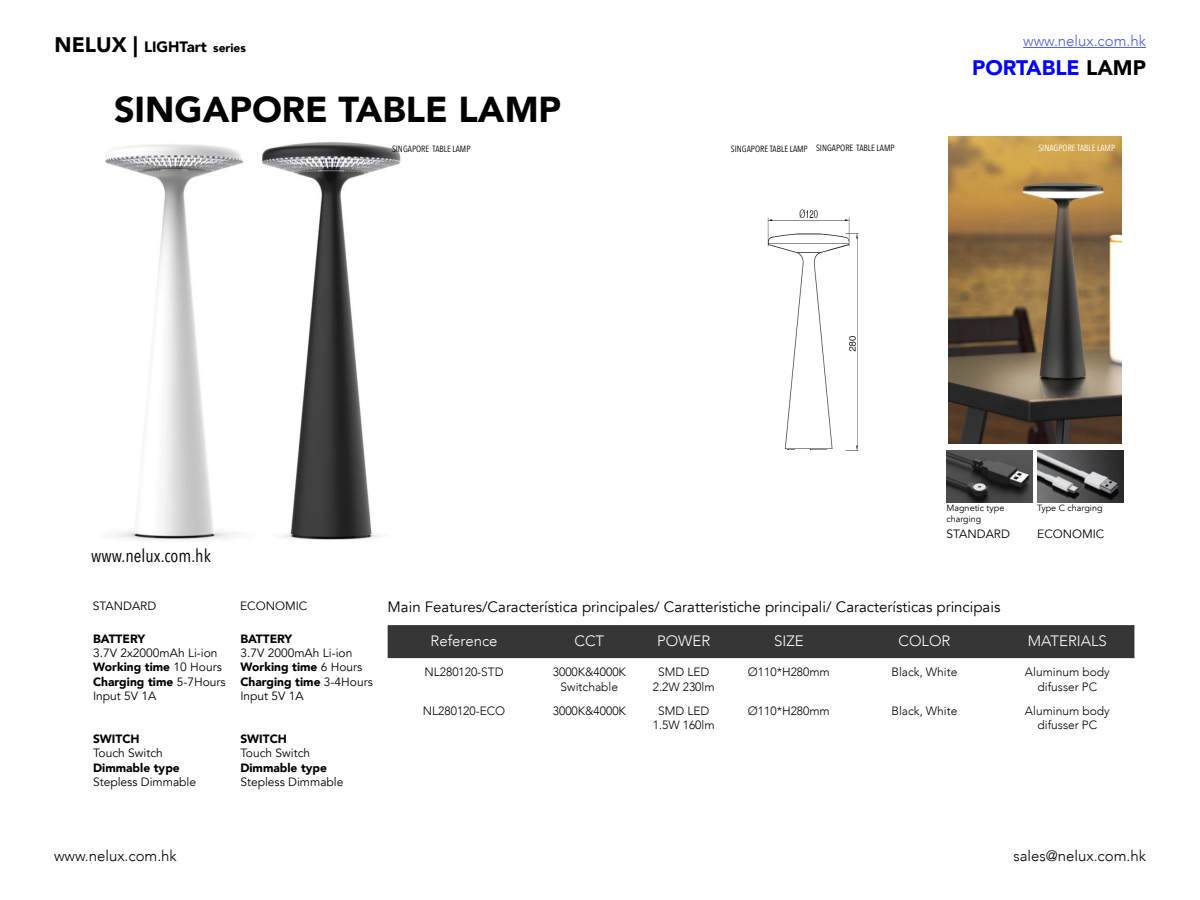
<style>
.page{position:relative;width:1200px;height:900px;background:#fff}
.page>*{position:absolute;margin:0;border:0;box-sizing:border-box;transform-origin:0 0}
.t1{font:900 36px "Avenir";color:#000}
.t2{font:900 21px "Avenir";color:#00f}
.t3{font:18px "Avenir Next Condensed";color:#000}
.t4{font:15px "Avenir";color:#000}
.t5{font:300 15px "Avenir";color:#fff}
.t6{font:300 15px "Avenir";color:#000}
.t7{font:900 15px "Avenir";color:#000}
.t8{font:300 15px "Avenir";color:#4f5cd6}
.t9{font:12px/14.4px "Avenir";color:#000}
.t10{font:300 12px/14.4px "Avenir";color:#000;text-align:center}
.t11{font:900 12px "Avenir";color:#000}
.t12{font:9px "Avenir Next Condensed";color:#000}
.t13{font:9px/10.8px "Avenir";color:#000}
.t14{font:9px "Avenir Next Condensed";color:#fff}
.s1{font-size:21px}
.s2{font-size:12px}
.s3{color:#000}
.s4{font-weight:900}
</style>
<div class="page">
<hr style="left:1023px;top:47px;width:123px;height:1px;background:#4f5cd6">
<img style="left:949px;top:136px;width:172px;height:308px">
<div style="left:388px;top:625px;width:746px;height:33px;background:#363636"></div>
<img style="left:767px;top:209px;width:92px;height:242px">
<img style="left:105px;top:141px;width:296px;height:399px">
<img style="left:946px;top:450px;width:87px;height:52px">
<img style="left:1037px;top:450px;width:86px;height:52px">
<p class="t7" style="left:55px;top:34px;width:193px"><span class="s1">NELUX |</span> LIGHTart <span class="s2">series</span></p>
<p class="t8" style="left:1023px;top:32px;width:124px">www.nelux.com.hk</p>
<h1 class="t1" style="left:114px;top:79px;width:449px">SINGAPORE TABLE LAMP</h1>
<h3 class="t3" style="left:91px;top:540px;width:121px">www.nelux.com.hk</h3>
<p class="t12" style="left:392px;top:141px;width:80px">SINGAPORE TABLE LAMP</p>
<h2 class="t2" style="left:972px;top:50px;width:175px">PORTABLE <span class="s3">LAMP</span></h2>
<p class="t12" style="left:731px;top:141px;width:78px">SINGAPORE TABLE LAMP</p>
<p class="t14" style="left:1038px;top:140px;width:78px">SINAGPORE TABLE LAMP</p>
<p class="t12" style="left:816px;top:140px;width:80px">SINGAPORE TABLE LAMP</p>
<p class="t13" style="left:946px;top:503px;width:60px">Magnetic type charging</p>
<p class="t13" style="left:1037px;top:503px;width:67px">Type C charging</p>
<p class="t9" style="left:946px;top:527px;width:65px">STANDARD</p>
<p class="t9" style="left:1037px;top:527px;width:69px">ECONOMIC</p>
<p class="t9" style="left:93px;top:599px;width:65px">STANDARD</p>
<p class="t9" style="left:240px;top:599px;width:69px">ECONOMIC</p>
<p class="t11" style="left:93px;top:628px;width:54px">BATTERY</p>
<p class="t9" style="left:93px;top:646px;width:134px">3.7V 2x2000mAh Li-ion<br><span class="s4">Working time</span> 10 Hours<br><span class="s4">Charging time</span> 5-7Hours<br>Input 5V 1A</p>
<p class="t11" style="left:93px;top:728px;width:48px">SWITCH</p>
<p class="t9" style="left:93px;top:746px;width:71px">Touch Switch</p>
<p class="t11" style="left:93px;top:757px;width:88px">Dimmable type</p>
<p class="t9" style="left:93px;top:775px;width:105px">Stepless Dimmable</p>
<p class="t11" style="left:240px;top:628px;width:54px">BATTERY</p>
<p class="t9" style="left:240px;top:646px;width:134px">3.7V 2000mAh Li-ion<br><span class="s4">Working time</span> 6 Hours<br><span class="s4">Charging time</span> 3-4Hours<br>Input 5V 1A</p>
<p class="t11" style="left:240px;top:728px;width:48px">SWITCH</p>
<p class="t9" style="left:240px;top:746px;width:71px">Touch Switch</p>
<p class="t11" style="left:240px;top:757px;width:88px">Dimmable type</p>
<p class="t9" style="left:240px;top:775px;width:105px">Stepless Dimmable</p>
<p class="t4" style="left:388px;top:598px;width:614px">Main Features/Característica principales/ Caratteristiche principali/ Características principais</p>
<p class="t5" style="left:431px;top:632px;width:68px">Reference</p>
<p class="t5" style="left:575px;top:632px;width:31px">CCT</p>
<p class="t5" style="left:657px;top:632px;width:55px">POWER</p>
<p class="t5" style="left:774px;top:632px;width:31px">SIZE</p>
<p class="t5" style="left:898px;top:632px;width:53px">COLOR</p>
<p class="t5" style="left:1028px;top:632px;width:81px">MATERIALS</p>
<p class="t10" style="left:425px;top:665px;width:81px">NL280120-STD</p>
<p class="t10" style="left:553px;top:665px;width:75px">3000K&amp;4000K<br>Switchable</p>
<p class="t10" style="left:653px;top:665px;width:63px">SMD LED<br>2.2W 230lm</p>
<p class="t10" style="left:748px;top:665px;width:83px">Ø110*H280mm</p>
<p class="t10" style="left:891px;top:665px;width:67px">Black, White</p>
<p class="t10" style="left:1025px;top:665px;width:86px">Aluminum body difusser PC</p>
<p class="t10" style="left:423px;top:703px;width:84px">NL280120-ECO</p>
<p class="t10" style="left:553px;top:703px;width:75px">3000K&amp;4000K</p>
<p class="t10" style="left:653px;top:703px;width:63px">SMD LED<br>1.5W 160lm</p>
<p class="t10" style="left:748px;top:703px;width:83px">Ø110*H280mm</p>
<p class="t10" style="left:891px;top:703px;width:67px">Black, White</p>
<p class="t10" style="left:1025px;top:703px;width:86px">Aluminum body difusser PC</p>
<p class="t6" style="left:54px;top:847px;width:124px">www.nelux.com.hk</p>
<p class="t6" style="left:1013px;top:847px;width:134px">sales@nelux.com.hk</p>
</div>
